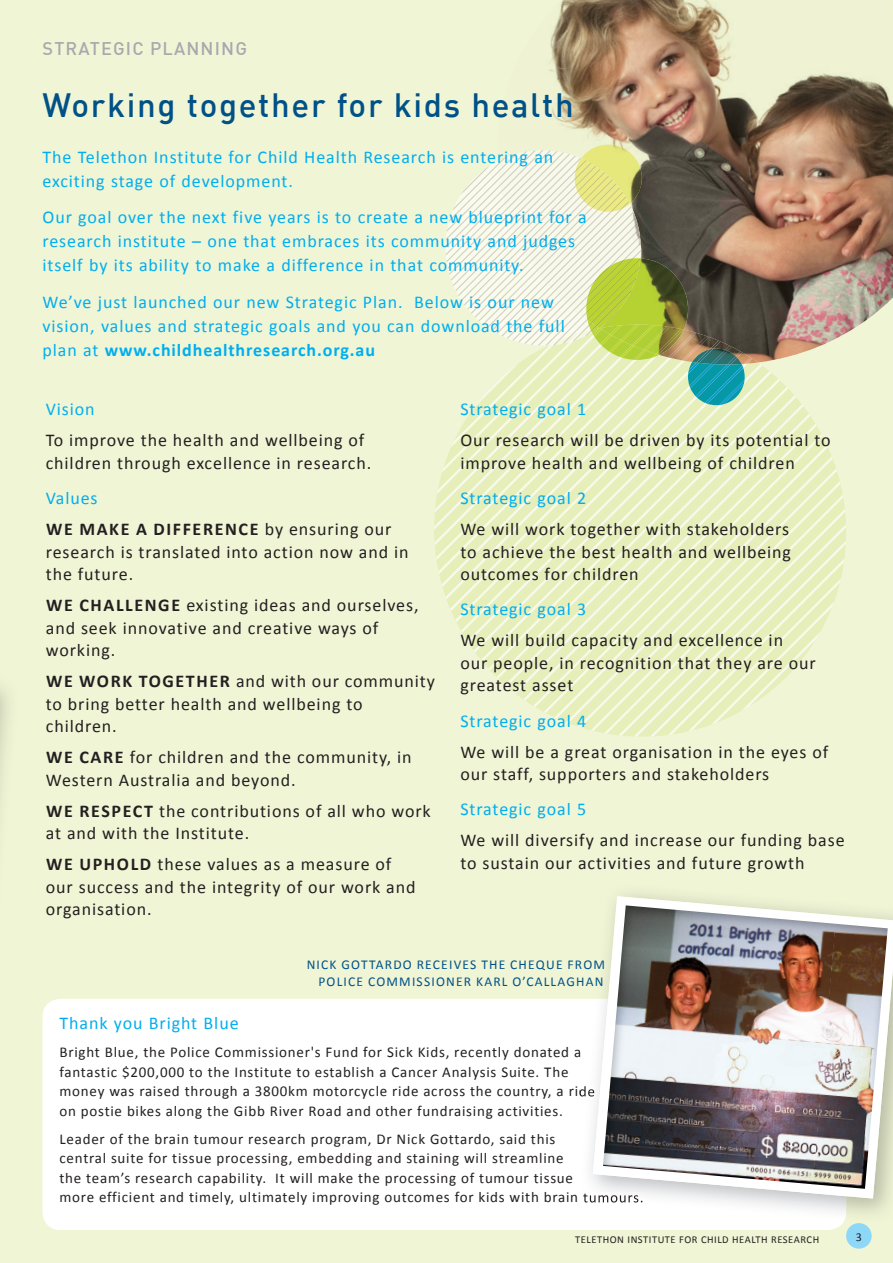
<style>
.page{position:relative;width:893px;height:1263px;background:#f0f5d5}
.page>*{position:absolute;margin:0;border:0;box-sizing:border-box;transform-origin:0 0}
.t1{font:500 33px "DIN";letter-spacing:.05em;color:#005187}
.t2{font:18px/22.5px "Calibri";letter-spacing:.05em;color:#231f20}
.t3{font:18px/24px "Calibri";letter-spacing:.05em;color:#00aeef}
.t4{font:700 18px/31px "Calibri";letter-spacing:.09em;color:#231f20}
.t5{font:500 18px "DIN";letter-spacing:.065em;color:#a8a9ad}
.t6{font:15px/19.5px "Calibri";letter-spacing:.05em;color:#231f20}
.t7{font:13.5px/16.5px "Calibri";letter-spacing:.09em;color:#005187;text-align:right}
.t8{font:12px "Calibri";color:#231f20}
.t9{font:10.5px "Calibri";letter-spacing:.05em;color:#231f20}
.s1{font-weight:700}
.s2{font-weight:400;color:#00aeef}
.s3{font-weight:400}
</style>
<div class="page">
<img style="left:549px;top:0;width:293px;height:157px">
<img style="left:842px;top:76px;width:51px;height:242px">
<img style="left:846px;top:164px;width:18px;height:94px">
<img style="left:846px;top:258px;width:23px;height:75px">
<div style="left:846px;top:1223px;width:26px;height:25px;background:#8dd7f7;border-radius:50%"></div>
<div style="left:43px;top:999px;width:803px;height:231px;background:#fff;border-radius:18px"></div>
<img style="left:590px;top:1137px;width:256px;height:86px">
<img style="left:581px;top:1086px;width:12px;height:11px">
<img style="left:583px;top:1192px;width:60px;height:13px">
<svg style="left:593px;top:896px;width:300px;height:302px"></svg>
<img style="left:612px;top:905px;width:224px;height:156px">
<img style="left:812px;top:924px;width:76px;height:265px">
<img style="left:603px;top:1061px;width:219px;height:123px">
<img style="left:525px;top:150px;width:11px;height:2px">
<img style="left:508px;top:152px;width:56px;height:5px">
<img style="left:581px;top:145px;width:61px;height:12px">
<svg style="left:434px;top:157px;width:412px;height:579px"></svg>
<img style="left:696px;top:349px;width:17px;height:14px">
<p class="t5" style="left:43px;top:37px;width:206px">STRATEGIC PLANNING</p>
<h1 class="t1" style="left:43px;top:84px;width:533px">Working together for kids health</h1>
<p class="t3" style="left:43px;top:145px;width:512px">The Telethon Institute for Child Health Research is entering an exciting stage of development.</p>
<p class="t3" style="left:43px;top:205px;width:546px">Our goal over the next five years is to create a new blueprint for a research institute – one that embraces its community and judges itself by its ability to make a difference in that community.</p>
<p class="t3" style="left:43px;top:290px;width:524px">We’ve just launched our new Strategic Plan. Below is our new vision, values and strategic goals and you can download the full plan at <span class="s1">www.childhealthresearch.org.au</span></p>
<p class="t3" style="left:46px;top:397px;width:50px">Vision</p>
<p class="t2" style="left:46px;top:429px;width:327px">To improve the health and wellbeing of children through excellence in research.</p>
<p class="t4" style="left:46px;top:483px;width:347px"><span class="s2">Values<br></span>WE MAKE A DIFFERENCE <span class="s3">by ensuring our</span></p>
<p class="t2" style="left:46px;top:540px;width:364px">research is translated into action now and in the future.</p>
<p class="t2" style="left:46px;top:594px;width:374px"><span class="s1">WE CHALLENGE</span> existing ideas and ourselves, and seek innovative and creative ways of working.</p>
<p class="t2" style="left:46px;top:670px;width:390px"><span class="s1">WE WORK TOGETHER</span> and with our community to bring better health and wellbeing to children.</p>
<p class="t2" style="left:46px;top:746px;width:367px"><span class="s1">WE CARE</span> for children and the community, in<br>Western Australia and beyond.</p>
<p class="t2" style="left:46px;top:799px;width:386px"><span class="s1">WE RESPECT</span> the contributions of all who work at and with the Institute.</p>
<p class="t2" style="left:46px;top:853px;width:371px"><span class="s1">WE UPHOLD</span> these values as a measure of our success and the integrity of our work and organisation.</p>
<p class="t3" style="left:460px;top:397px;width:127px">Strategic goal 1</p>
<p class="t2" style="left:460px;top:429px;width:372px">Our research will be driven by its potential to improve health and wellbeing of children</p>
<p class="t3" style="left:460px;top:486px;width:127px">Strategic goal 2</p>
<p class="t2" style="left:460px;top:518px;width:332px;text-align:justify">We will work together with stakeholders to achieve the best health and wellbeing outcomes for children</p>
<p class="t3" style="left:460px;top:597px;width:127px">Strategic goal 3</p>
<p class="t2" style="left:460px;top:629px;width:357px">We will build capacity and excellence in<br>our people, in recognition that they are our greatest asset</p>
<p class="t3" style="left:460px;top:709px;width:127px">Strategic goal 4</p>
<p class="t2" style="left:460px;top:740px;width:369px">We will be a great organisation in the eyes of our staff, supporters and stakeholders</p>
<p class="t3" style="left:460px;top:797px;width:127px">Strategic goal 5</p>
<p class="t2" style="left:460px;top:829px;width:386px">We will diversify and increase our funding base to sustain our activities and future growth</p>
<p class="t7" style="left:307px;top:956px;width:300px">NICK GOTTARDO RECEIVES THE CHEQUE FROM<br>POLICE COMMISSIONER KARL O’CALLAGHAN</p>
<p class="t3" style="left:60px;top:1011px;width:181px">Thank you Bright Blue</p>
<p class="t6" style="left:60px;top:1043px;width:537px">Bright Blue, the Police Commissioner's Fund for Sick Kids, recently donated a fantastic $200,000 to the Institute to establish a Cancer Analysis Suite. The money was raised through a 3800km motorcycle ride across the country, a ride on postie bikes along the Gibb River Road and other fundraising activities.</p>
<p class="t6" style="left:60px;top:1129px;width:585px">Leader of the brain tumour research program, Dr Nick Gottardo, said this<br>central suite for tissue processing, embedding and staining will streamline<br>the team’s research capability. It will make the processing of tumour tissue<br>more efficient and timely, ultimately improving outcomes for kids with brain tumours.</p>
<p class="t9" style="left:575px;top:1233px;width:245px">TELETHON INSTITUTE FOR CHILD HEALTH RESEARCH</p>
<p class="t8" style="left:856px;top:1229px;width:8px">3</p>
</div>
